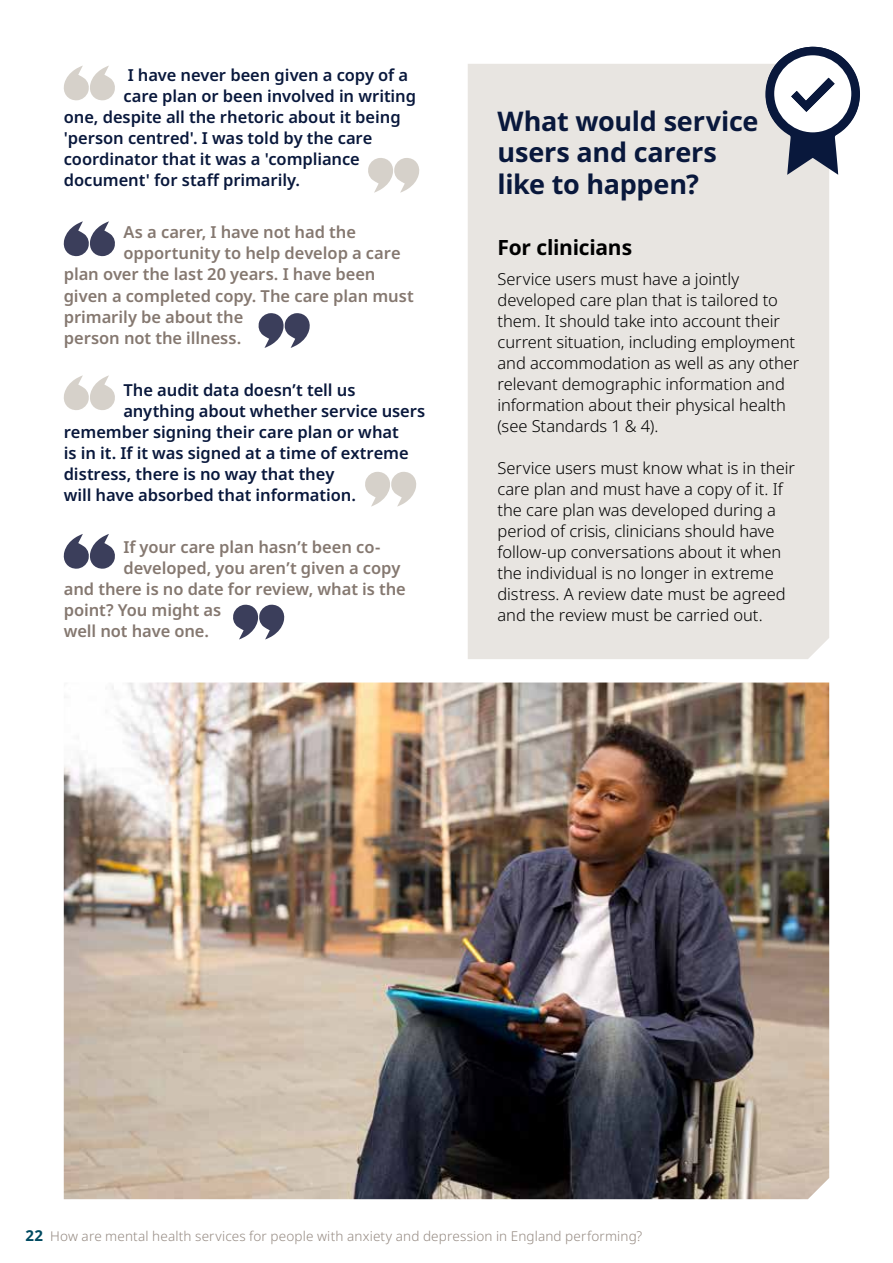
<style>
.page{position:relative;width:893px;height:1263px;background:#fff}
.page>*{position:absolute;margin:0;border:0;box-sizing:border-box;transform-origin:0 0}
.t1{font:700 27px/31.5px "Noto Sans";letter-spacing:-.01em;color:#09183c}
.t2{font:700 21px "Noto Sans";letter-spacing:-.01em;color:#000}
.t3{font:300 16.5px/21px "Noto Sans";letter-spacing:-.005em;color:#000}
.t4{font:600 16.5px "Noto Sans";letter-spacing:-.005em;color:#09183c}
.t5{font:600 16.5px "Noto Sans";letter-spacing:-.005em;color:#857870}
.t6{font:300 13.5px "Noto Sans";letter-spacing:.01em;color:#958a82}
.s1{font-weight:700;font-size:15px;color:#004a61}
</style>
<div class="page">
<div style="left:468px;top:64px;width:361px;height:595px;background:#e8e5e1"></div>
<svg style="left:763px;top:46px;width:97px;height:129px"></svg>
<svg style="left:63px;top:66px;width:52px;height:35px"></svg>
<svg style="left:368px;top:158px;width:52px;height:35px"></svg>
<svg style="left:63px;top:221px;width:52px;height:36px"></svg>
<svg style="left:258px;top:313px;width:52px;height:35px"></svg>
<svg style="left:64px;top:375px;width:51px;height:35px"></svg>
<svg style="left:365px;top:472px;width:52px;height:35px"></svg>
<img style="left:64px;top:682px;width:765px;height:517px">
<svg style="left:63px;top:534px;width:52px;height:35px"></svg>
<svg style="left:233px;top:604px;width:52px;height:35px"></svg>
<p class="t4" style="left:128px;top:64px;width:282px">I have never been given a copy of a</p>
<p class="t4" style="left:123px;top:85px;width:294px">care plan or been involved in writing</p>
<p class="t4" style="left:64px;top:106px;width:338px">one, despite all the rhetoric about it being</p>
<p class="t4" style="left:64px;top:127px;width:310px">'person centred'. I was told by the care</p>
<p class="t4" style="left:64px;top:148px;width:298px">coordinator that it was a 'compliance</p>
<p class="t4" style="left:64px;top:169px;width:238px">document' for staff primarily.</p>
<p class="t5" style="left:123px;top:221px;width:234px">As a carer, I have not had the</p>
<p class="t5" style="left:123px;top:242px;width:279px">opportunity to help develop a care</p>
<p class="t5" style="left:64px;top:263px;width:313px">plan over the last 20 years. I have been</p>
<p class="t5" style="left:64px;top:284px;width:352px">given a completed copy. The care plan must</p>
<p class="t5" style="left:64px;top:305px;width:181px">primarily be about the</p>
<p class="t5" style="left:64px;top:326px;width:179px">person not the illness.</p>
<p class="t4" style="left:123px;top:378px;width:234px">The audit data doesn’t tell us</p>
<p class="t4" style="left:123px;top:399px;width:303px">anything about whether service users</p>
<p class="t4" style="left:64px;top:420px;width:337px">remember signing their care plan or what</p>
<p class="t4" style="left:64px;top:441px;width:346px">is in it. If it was signed at a time of extreme</p>
<p class="t4" style="left:64px;top:462px;width:272px">distress, there is no way that they</p>
<p class="t4" style="left:64px;top:483px;width:294px">will have absorbed that information.</p>
<p class="t5" style="left:123px;top:535px;width:258px">If your care plan hasn’t been co-</p>
<p class="t5" style="left:123px;top:556px;width:278px">developed, you aren’t given a copy</p>
<p class="t5" style="left:64px;top:577px;width:344px">and there is no date for review, what is the</p>
<p class="t5" style="left:64px;top:598px;width:159px">point? You might as</p>
<p class="t5" style="left:64px;top:619px;width:147px">well not have one.</p>
<h1 class="t1" style="left:497px;top:106px;width:262px">What would service users and carers like to happen?</h1>
<p class="t2" style="left:497px;top:233px;width:136px">For clinicians</p>
<p class="t3" style="left:497px;top:269px;width:303px">Service users must have a jointly developed care plan that is tailored to them. It should take into account their current situation, including employment and accommodation as well as any other relevant demographic information and information about their physical health (see Standards 1 &amp; 4).</p>
<p class="t3" style="left:497px;top:458px;width:299px">Service users must know what is in their care plan and must have a copy of it. If the care plan was developed during a period of crisis, clinicians should have follow-up conversations about it when the individual is no longer in extreme distress. A review date must be agreed and the review must be carried out.</p>
<p class="t6" style="left:26px;top:1226px;width:618px"><span class="s1">22</span> How are mental health services for people with anxiety and depression in England performing?</p>
</div>
